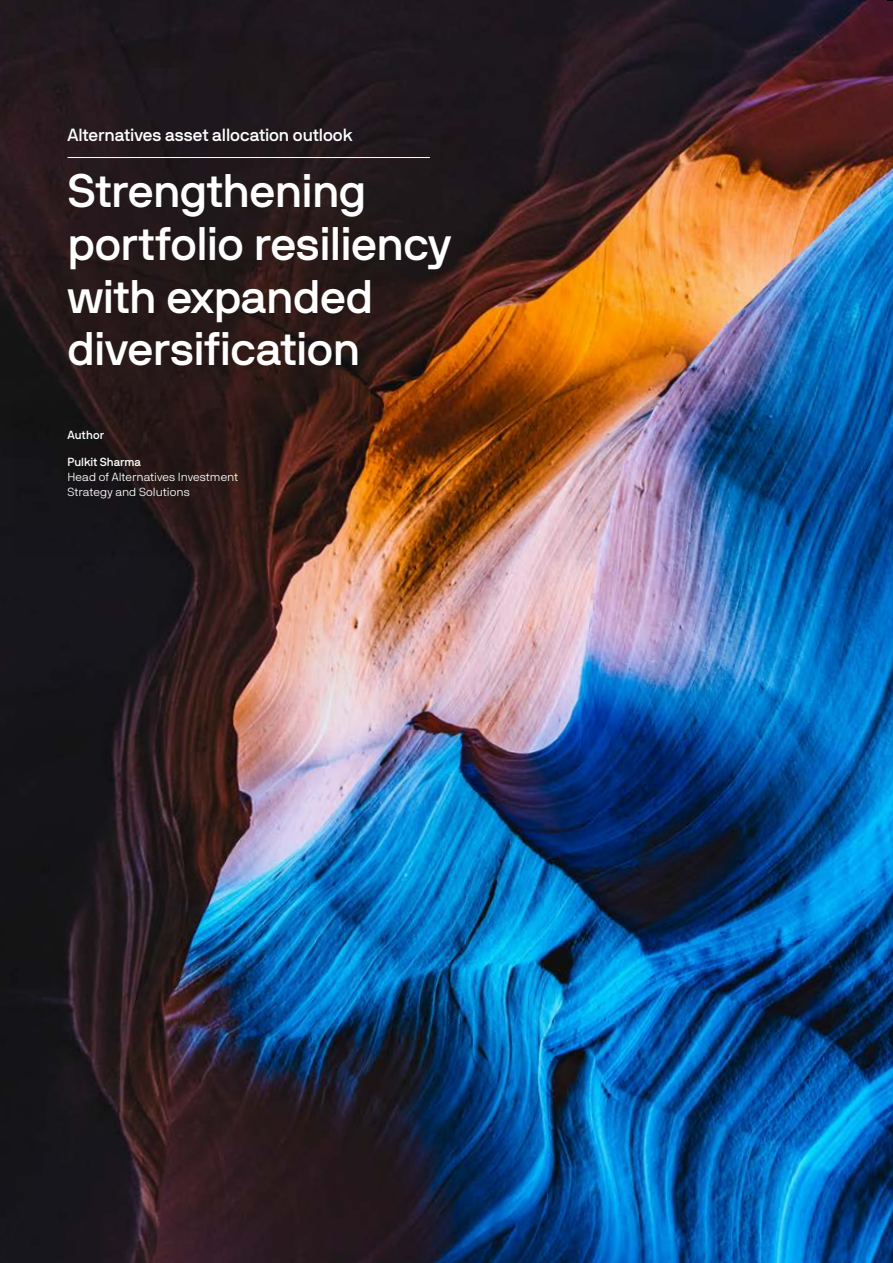
<style>
.page{position:relative;width:893px;height:1263px;background:#fff}
.page>*{position:absolute;margin:0;border:0;box-sizing:border-box;transform-origin:0 0}
.t1{font:46.8px/52.7px "JPMAM Pro Med";letter-spacing:-.01em;color:#fff}
.t2{font:17.55px "JPMAM Pro Med";letter-spacing:-.005em;color:#fff}
.t3{font:11.7px/14.5px "JPMAM Pro Lig";letter-spacing:.005em;color:#fff}
.t4{font:11.7px "JPMAM Pro Med";color:#fff}
</style>
<div class="page">
<img style="left:0;top:0;width:893px;height:1263px">
<hr style="left:68px;top:157px;width:362px;height:1px;background:#fff">
<svg style="left:14px;top:399px;width:268px;height:156px;background:#221617"></svg>
<p class="t2" style="left:68px;top:125px;width:286px">Alternatives asset allocation outlook</p>
<p class="t1" style="left:68px;top:164px;width:385px">Strengthening portfolio resiliency with expanded diversification</p>
<p class="t4" style="left:68px;top:429px;width:38px">Author</p>
<p class="t4" style="left:68px;top:455px;width:75px">Pulkit Sharma</p>
<p class="t3" style="left:68px;top:470px;width:172px">Head of Alternatives Investment<br>Strategy and Solutions</p>
</div>
